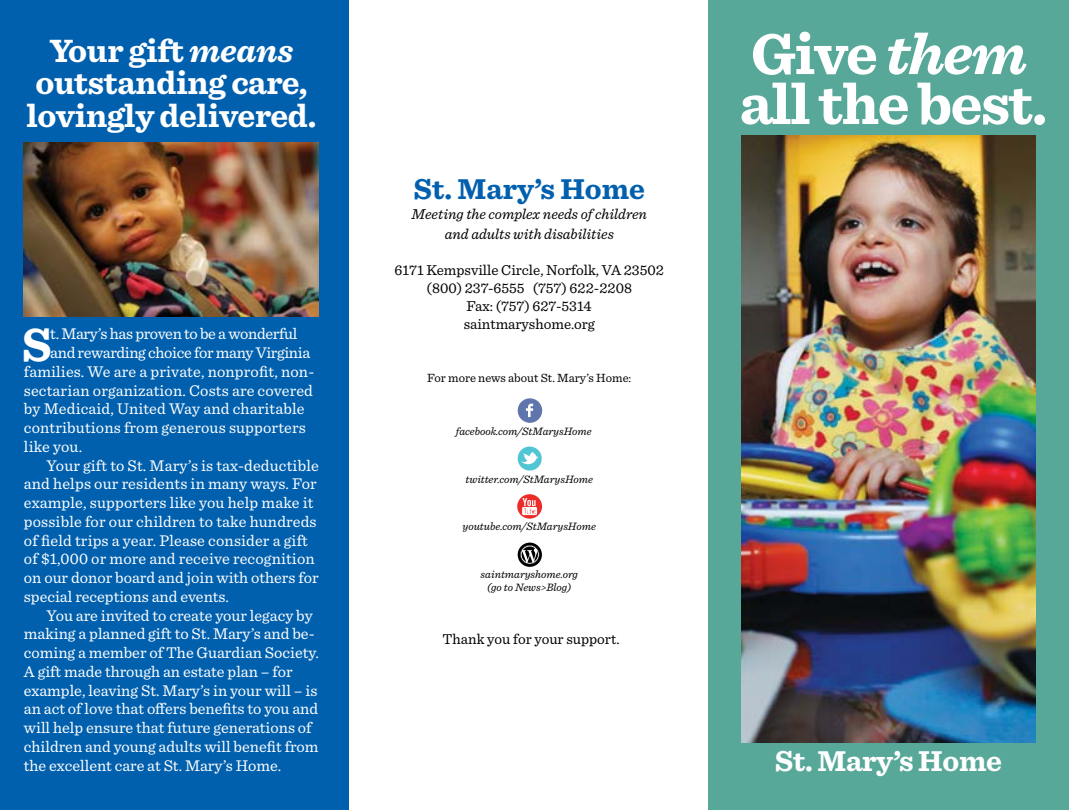
<style>
.page{position:relative;width:1069px;height:810px;background:#fff}
.page>*{position:absolute;margin:0;border:0;box-sizing:border-box;transform-origin:0 0}
.t1{font:700 60px/50px "Sentinel";letter-spacing:-.025em;color:#fff}
.t2{font:700 48.5px "Sentinel";color:#fff}
.t3{font:700 33.75px/32.5px "Sentinel";letter-spacing:-.01em;color:#fff;text-align:center}
.t4{font:700 30px "Sentinel";color:#0060ae}
.t5{font:700 30px "Sentinel";letter-spacing:-.01em;color:#fff}
.t6{font:16.25px "Sentinel";color:#fff}
.t7{font:16.25px "Sentinel";letter-spacing:-.02em;color:#fff}
.t8{font:15px/18px "Sentinel";color:#000;text-align:center}
.t9{font:italic 15px/20px "Sentinel";color:#000;text-align:center}
.t10{font:12.5px "Sentinel";color:#000}
.t11{font:italic 11.25px/13.1px "Sentinel";color:#000;text-align:center}
.s1{font-style:italic}
</style>
<div class="page">
<div style="left:0;top:0;width:349px;height:810px;background:#0060ae"></div>
<div style="left:709px;top:0;width:360px;height:810px;background:#57a899"></div>
<div style="left:518px;top:398px;width:24px;height:25px;background:#5e76ab;border-radius:50%"></div>
<svg style="left:526px;top:404px;width:7px;height:13px"></svg>
<div style="left:518px;top:447px;width:24px;height:24px;background:#50c5d3;border-radius:50%"></div>
<svg style="left:521px;top:452px;width:17px;height:13px"></svg>
<svg style="left:518px;top:543px;width:24px;height:24px"></svg>
<svg style="left:520px;top:545px;width:19px;height:19px"></svg>
<svg style="left:517px;top:494px;width:25px;height:25px"></svg>
<svg style="left:522px;top:498px;width:14px;height:17px"></svg>
<img style="left:24px;top:142px;width:295px;height:175px">
<img style="left:742px;top:136px;width:293px;height:607px">
<h3 class="t3" style="left:26px;top:33px;width:291px">Your gift <span class="s1">means </span>outstanding care, lovingly delivered.</h3>
<h2 class="t2" style="left:22px;top:314px;width:32px">S</h2>
<p class="t7" style="left:50px;top:322px;width:249px">t. Mary’s has proven to be a wonderful</p>
<p class="t7" style="left:50px;top:340px;width:261px">and rewarding choice for many Virginia</p>
<p class="t6" style="left:24px;top:359px;width:292px">families. We are a private, nonprofit, non-</p>
<p class="t6" style="left:24px;top:378px;width:290px">sectarian organization. Costs are covered</p>
<p class="t6" style="left:24px;top:397px;width:282px">by Medicaid, United Way and charitable</p>
<p class="t6" style="left:24px;top:415px;width:283px">contributions from generous supporters</p>
<p class="t6" style="left:24px;top:434px;width:60px">like you.</p>
<p class="t6" style="left:46px;top:453px;width:274px">Your gift to St. Mary’s is tax-deductible</p>
<p class="t6" style="left:24px;top:472px;width:294px">and helps our residents in many ways. For</p>
<p class="t6" style="left:24px;top:490px;width:291px">example, supporters like you help make it</p>
<p class="t6" style="left:24px;top:509px;width:294px">possible for our children to take hundreds</p>
<p class="t6" style="left:24px;top:528px;width:286px">of field trips a year. Please consider a gift</p>
<p class="t6" style="left:24px;top:547px;width:292px">of $1,000 or more and receive recognition</p>
<p class="t6" style="left:24px;top:565px;width:296px">on our donor board and join with others for</p>
<p class="t6" style="left:24px;top:584px;width:206px">special receptions and events.</p>
<p class="t6" style="left:46px;top:603px;width:268px">You are invited to create your legacy by</p>
<p class="t6" style="left:24px;top:622px;width:292px">making a planned gift to St. Mary’s and be-</p>
<p class="t6" style="left:24px;top:640px;width:296px">coming a member of The Guardian Society.</p>
<p class="t6" style="left:24px;top:659px;width:270px">A gift made through an estate plan – for</p>
<p class="t6" style="left:24px;top:678px;width:295px">example, leaving St. Mary’s in your will – is</p>
<p class="t6" style="left:24px;top:697px;width:296px">an act of love that offers benefits to you and</p>
<p class="t6" style="left:24px;top:715px;width:289px">will help ensure that future generations of</p>
<p class="t6" style="left:24px;top:734px;width:296px">children and young adults will benefit from</p>
<p class="t6" style="left:24px;top:753px;width:259px">the excellent care at St. Mary’s Home.</p>
<h3 class="t4" style="left:413px;top:171px;width:233px">St. Mary’s Home</h3>
<p class="t9" style="left:412px;top:204px;width:237px">Meeting the complex needs of children and adults with disabilities</p>
<p class="t8" style="left:395px;top:261px;width:271px">6171 Kempsville Circle, Norfolk, VA 23502 (800) 237-6555 (757) 622-2208<br>Fax: (757) 627-5314<br>saintmaryshome.org</p>
<p class="t10" style="left:427px;top:368px;width:206px">For more news about St. Mary’s Home:</p>
<p class="t11" style="left:456px;top:424px;width:137px">facebook.com/StMarysHome</p>
<p class="t11" style="left:466px;top:472px;width:129px">twitter.com/StMarysHome</p>
<p class="t11" style="left:463px;top:519px;width:135px">youtube.com/StMarysHome</p>
<p class="t11" style="left:481px;top:567px;width:99px">saintmaryshome.org (go to News&gt;Blog)</p>
<p class="t8" style="left:443px;top:629px;width:178px">Thank you for your support.</p>
<h1 class="t1" style="left:740px;top:27px;width:309px">Give <span class="s1">them </span>all the best.</h1>
<h3 class="t5" style="left:775px;top:742px;width:229px">St. Mary’s Home</h3>
</div>
